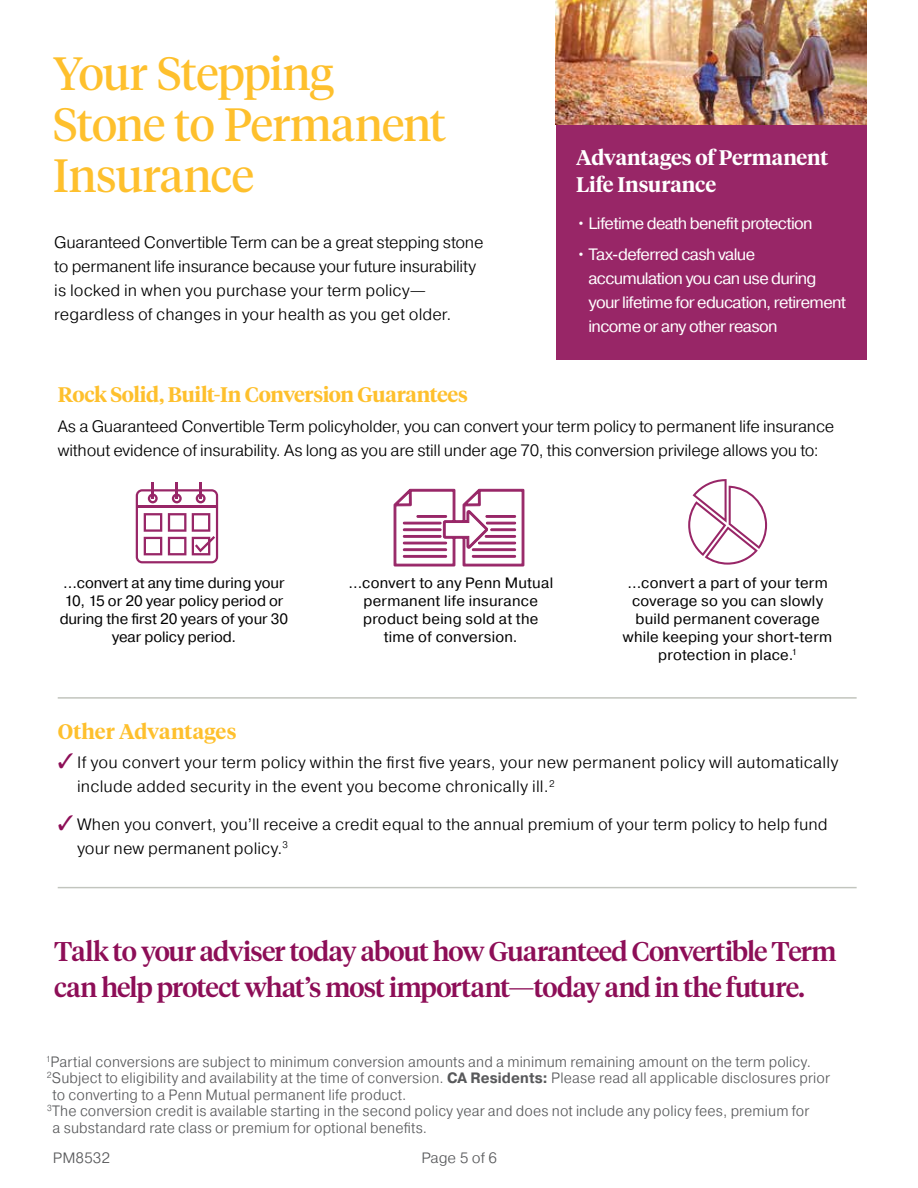
<style>
.page{position:relative;width:918px;height:1188px;background:#fff}
.page>*{position:absolute;margin:0;border:0;box-sizing:border-box;transform-origin:0 0}
.t1{font:46.5px/51px "Tiempos Headline";letter-spacing:-.015em;color:#fec02d}
.t2{font:500 27px/36px "Tiempos Headline";letter-spacing:-.03em;color:#8d0e57}
.t3{font:600 21px "Tiempos Headline";letter-spacing:-.01em;color:#fec02d}
.t4{font:600 21px/27px "Tiempos Headline";letter-spacing:-.005em;color:#fff}
.t5{font:300 16.5px/24px "Pragmatica";color:#000}
.t6{font:16.5px/24px "Pragmatica";letter-spacing:-.04em;color:#fff}
.t7{font:300 15px "Pragmatica";letter-spacing:.005em;color:#58595b;scale:.95 1}
.t8{font:15px/18px "Pragmatica";letter-spacing:.01em;color:#000;text-align:center}
.t9{font:300 15px "Pragmatica";letter-spacing:.005em;color:#58595b}
.s1{color:#8d0e57}
.s2{font-weight:700}
</style>
<div class="page">
<div style="left:556px;top:0;width:310px;height:359px;background:#982667"></div>
<hr style="left:58px;top:697px;width:799px;height:2px;background:#a7aba1">
<hr style="left:58px;top:887px;width:799px;height:1px;background:#a7aba1">
<svg style="left:136px;top:482px;width:82px;height:81px"></svg>
<svg style="left:394px;top:489px;width:130px;height:78px"></svg>
<svg style="left:688px;top:479px;width:79px;height:86px"></svg>
<img style="left:556px;top:0;width:310px;height:125px">
<h1 class="t1" style="left:53px;top:46px;width:395px">Your Stepping<br>Stone to Permanent<br>Insurance</h1>
<p class="t5" style="left:54px;top:230px;width:431px">Guaranteed Convertible Term can be a great stepping stone to permanent life insurance because your future insurability is locked in when you purchase your term policy— regardless of changes in your health as you get older.</p>
<p class="t4" style="left:576px;top:143px;width:254px">Advantages of Permanent<br>Life Insurance</p>
<p class="t6" style="left:576px;top:212px;width:238px">• Lifetime death benefit protection</p>
<p class="t6" style="left:589px;top:243px;width:259px;text-indent:-12px">• Tax-deferred cash value accumulation you can use during your lifetime for education, retirement income or any other reason</p>
<p class="t3" style="left:58px;top:381px;width:412px">Rock Solid, Built-In Conversion Guarantees</p>
<p class="t5" style="left:58px;top:414px;width:778px">As a Guaranteed Convertible Term policyholder, you can convert your term policy to permanent life insurance without evidence of insurability. As long as you are still under age 70, this conversion privilege allows you to:</p>
<p class="t8" style="left:60px;top:574px;width:230px">…convert at any time during your<br>10, 15 or 20 year policy period or during the first 20 years of your 30 year policy period.</p>
<p class="t8" style="left:348px;top:574px;width:206px">…convert to any Penn Mutual permanent life insurance product being sold at the time of conversion.</p>
<p class="t8" style="left:623px;top:574px;width:211px">…convert a part of your term coverage so you can slowly build permanent coverage while keeping your short-term protection in place.<sup>1</sup></p>
<p class="t3" style="left:58px;top:717px;width:180px">Other Advantages</p>
<p class="t5" style="left:77px;top:750px;width:763px;text-indent:-19px"><span class="s1">✓</span> If you convert your term policy within the first five years, your new permanent policy will automatically include added security in the event you become chronically ill.<sup>2</sup></p>
<p class="t5" style="left:77px;top:812px;width:752px;text-indent:-19px"><span class="s1">✓</span> When you convert, you’ll receive a credit equal to the annual premium of your term policy to help fund your new permanent policy.<sup>3</sup></p>
<h2 class="t2" style="left:54px;top:932px;width:784px">Talk to your adviser today about how Guaranteed Convertible Term can help protect what’s most important—today and in the future.</h2>
<p class="t7" style="left:46px;top:1052px;width:807px"><sup>1</sup>Partial conversions are subject to minimum conversion amounts and a minimum remaining amount on the term policy.</p>
<p class="t7" style="left:47px;top:1069px;width:826px"><sup>2</sup>Subject to eligibility and availability at the time of conversion. <span class="s2">CA Residents:</span> Please read all applicable disclosures prior</p>
<p class="t7" style="left:53px;top:1085px;width:374px">to converting to a Penn Mutual permanent life product.</p>
<p class="t7" style="left:47px;top:1102px;width:804px"><sup>3</sup>The conversion credit is available starting in the second policy year and does not include any policy fees, premium for</p>
<p class="t7" style="left:53px;top:1118px;width:396px">a substandard rate class or premium for optional benefits.</p>
<p class="t9" style="left:53px;top:1149px;width:59px">PM8532</p>
<p class="t9" style="left:421px;top:1149px;width:77px">Page 5 of 6</p>
</div>
